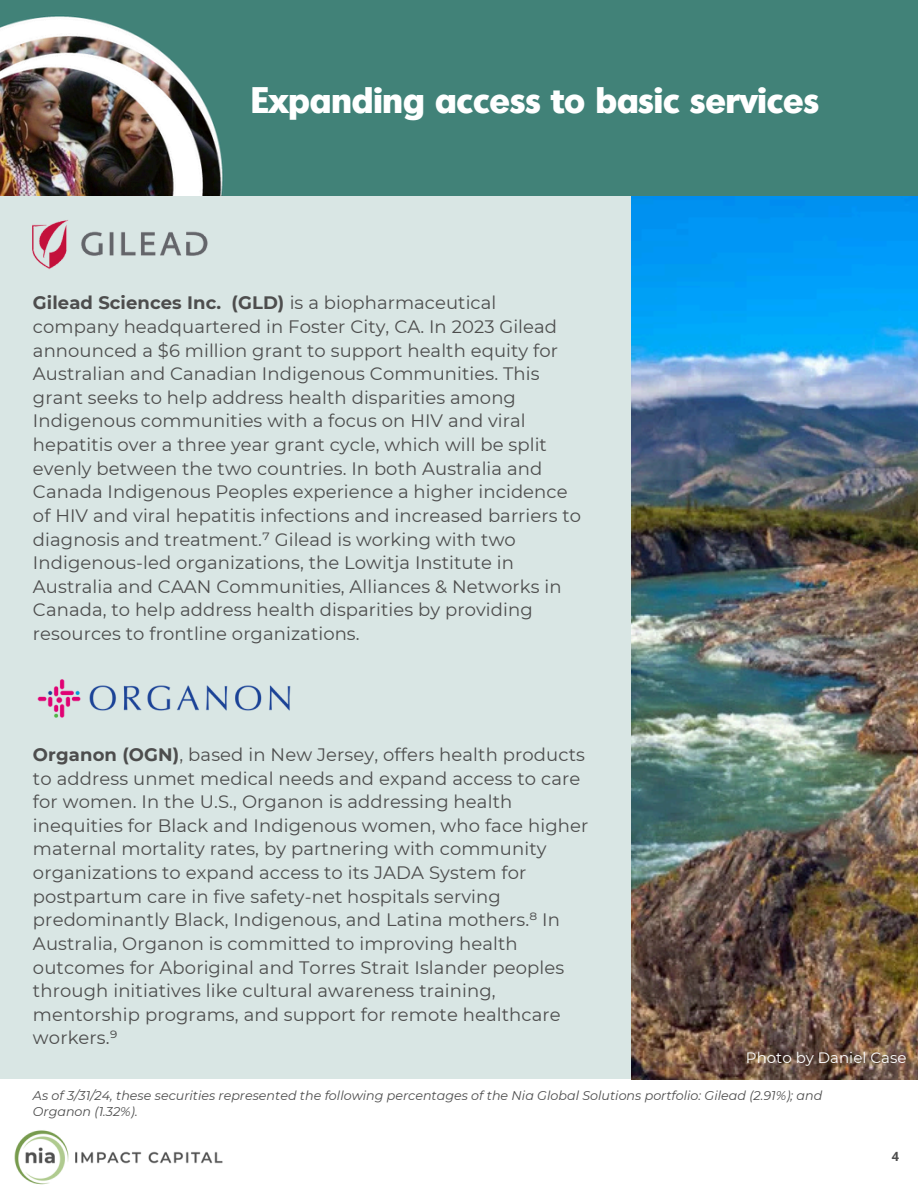
<style>
.page{position:relative;width:918px;height:1188px;background:#fff}
.page>*{position:absolute;margin:0;border:0;box-sizing:border-box;transform-origin:0 0}
.t1{font:800 36px "Montreal Serial";color:#fff}
.t2{font:18px/23.7px "Montserrat";letter-spacing:.005em;color:#4d4d4d}
.t3{font:15px "Montserrat";color:#fff}
.t4{font:italic 12.75px/15.9px "Montserrat";color:#4d4d4d}
.t5{font:700 12.75px "Open Sans";color:#4d4d4d}
.s1{font-weight:700}
</style>
<div class="page">
<div style="left:0;top:196px;width:631px;height:883px;background:#d9e6e4"></div>
<img style="left:15px;top:1130px;width:208px;height:55px">
<img style="left:33px;top:220px;width:175px;height:49px">
<img style="left:631px;top:196px;width:287px;height:883px">
<img style="left:0;top:0;width:918px;height:196px">
<img style="left:37px;top:679px;width:254px;height:39px">
<h3 class="t1" style="left:251px;top:76px;width:570px">Expanding access to basic services</h3>
<h1 class="t2" style="left:33px;top:291px;width:550px"><span class="s1">Gilead Sciences Inc. (GLD)</span> is a biopharmaceutical company headquartered in Foster City, CA. In 2023 Gilead announced a $6 million grant to support health equity for Australian and Canadian Indigenous Communities. This grant seeks to help address health disparities among Indigenous communities with a focus on HIV and viral hepatitis over a three year grant cycle, which will be split evenly between the two countries. In both Australia and Canada Indigenous Peoples experience a higher incidence of HIV and viral hepatitis infections and increased barriers to diagnosis and treatment.⁷ Gilead is working with two Indigenous-led organizations, the Lowitja Institute in Australia and CAAN Communities, Alliances &amp; Networks in Canada, to help address health disparities by providing resources to frontline organizations.</h1>
<p class="t2" style="left:33px;top:743px;width:557px"><span class="s1">Organon (OGN)</span>, based in New Jersey, offers health products to address unmet medical needs and expand access to care for women. In the U.S., Organon is addressing health inequities for Black and Indigenous women, who face higher maternal mortality rates, by partnering with community organizations to expand access to its JADA System for postpartum care in five safety-net hospitals serving predominantly Black, Indigenous, and Latina mothers.⁸ In Australia, Organon is committed to improving health outcomes for Aboriginal and Torres Strait Islander peoples through initiatives like cultural awareness training, mentorship programs, and support for remote healthcare workers.⁹</p>
<p class="t3" style="left:746px;top:1048px;width:162px">Photo by Daniel Case</p>
<p class="t4" style="left:33px;top:1087px;width:791px">As of 3/31/24, these securities represented the following percentages of the Nia Global Solutions portfolio: Gilead (2.91%); and<br>Organon (1.32%).</p>
<p class="t5" style="left:892px;top:1148px;width:9px">4</p>
</div>
